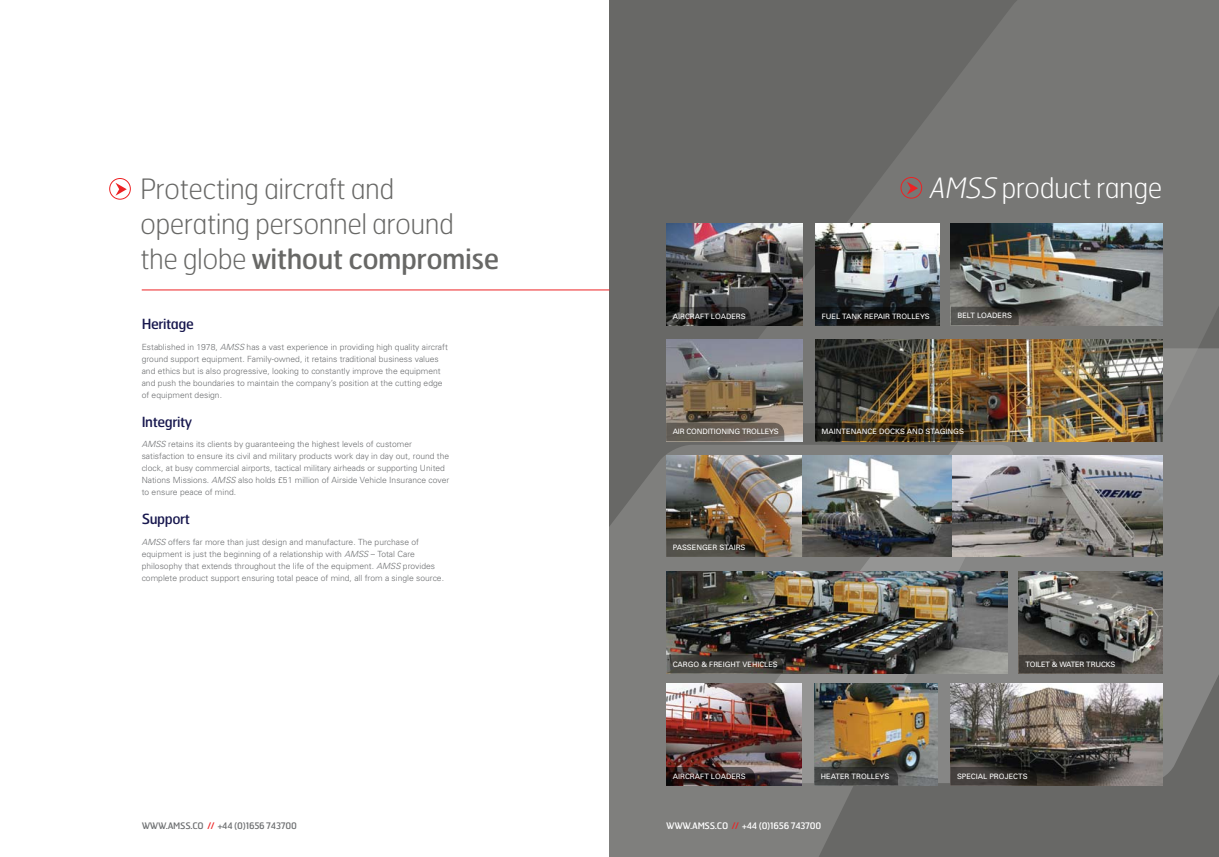
<style>
.page{position:relative;width:1219px;height:857px;background:#fff}
.page>*{position:absolute;margin:0;border:0;box-sizing:border-box;transform-origin:0 0}
.t1{font:100 28px/35px "Hermes";letter-spacing:-.02em;color:#686866}
.t2{font:100 28px "Hermes";letter-spacing:-.02em;color:#fff}
.t3{font:14px "Hermes";letter-spacing:-.03em;color:#17174e}
.t4{font:9px "Hermes";letter-spacing:-.03em;color:#fff}
.t5{font:9px "Hermes";letter-spacing:-.03em;color:#6d6f71}
.t6{font:300 8.5px/12px "Univers";color:#6d6f71}
.t7{font:7.4px "Univers";color:#fff}
.t8{font:7.4px "Univers";letter-spacing:-.02em;color:#fff}
.s1{font-weight:400}
.s2{font-style:italic}
.s3{color:#ed2224}
</style>
<div class="page">
<div style="left:609px;top:0;width:610px;height:856px;background:#686866"></div>
<svg style="left:698px;top:423px;width:521px;height:359px;fill:#868685"></svg>
<svg style="left:609px;top:445px;width:408px;height:411px;fill:#7f7f7d"></svg>
<svg style="left:698px;top:444px;width:319px;height:338px;fill:#868685"></svg>
<svg style="left:693px;top:0;width:526px;height:423px;fill:#777775"></svg>
<hr style="left:142px;top:289px;width:467px;height:1px;background:#ed2224">
<svg style="left:115px;top:183px;width:12px;height:13px"></svg>
<div style="left:109px;top:178px;width:22px;height:21px;border:1px solid #ed2224;border-radius:50%"></div>
<svg style="left:907px;top:182px;width:11px;height:13px"></svg>
<div style="left:900px;top:177px;width:22px;height:21px;border:1px solid #ed2224;border-radius:50%"></div>
<img style="left:666px;top:683px;width:136px;height:102px">
<img style="left:814px;top:683px;width:123px;height:102px">
<img style="left:950px;top:683px;width:212px;height:102px">
<svg style="left:950px;top:766px;width:87px;height:19px"></svg>
<svg style="left:814px;top:766px;width:84px;height:19px"></svg>
<img style="left:1019px;top:571px;width:143px;height:102px">
<svg style="left:1019px;top:654px;width:103px;height:19px"></svg>
<img style="left:666px;top:571px;width:341px;height:102px">
<svg style="left:666px;top:654px;width:117px;height:19px"></svg>
<img style="left:666px;top:455px;width:496px;height:101px">
<svg style="left:666px;top:538px;width:89px;height:18px"></svg>
<img style="left:951px;top:224px;width:211px;height:101px">
<svg style="left:951px;top:306px;width:68px;height:19px"></svg>
<img style="left:815px;top:224px;width:125px;height:101px">
<svg style="left:815px;top:307px;width:121px;height:18px"></svg>
<img style="left:666px;top:339px;width:136px;height:102px">
<svg style="left:666px;top:766px;width:89px;height:19px"></svg>
<img style="left:815px;top:339px;width:347px;height:9px">
<img style="left:666px;top:224px;width:136px;height:101px">
<img style="left:815px;top:348px;width:383px;height:93px">
<svg style="left:666px;top:307px;width:85px;height:18px"></svg>
<svg style="left:666px;top:422px;width:118px;height:19px"></svg>
<h1 class="t1" style="left:140px;top:170px;width:361px">Protecting aircraft and operating personnel around<br>the globe <span class="s1">without compromise</span></h1>
<h2 class="t3" style="left:142px;top:315px;width:54px">Heritage</h2>
<p class="t6" style="left:142px;top:341px;width:308px">Established in 1978, <span class="s2">AMSS</span> has a vast experience in providing high quality aircraft ground support equipment. Family-owned, it retains traditional business values and ethics but is also progressive, looking to constantly improve the equipment and push the boundaries to maintain the company’s position at the cutting edge of equipment design.</p>
<h2 class="t3" style="left:142px;top:412px;width:52px">Integrity</h2>
<p class="t6" style="left:142px;top:438px;width:309px"><span class="s2">AMSS</span> retains its clients by guaranteeing the highest levels of customer satisfaction to ensure its civil and military products work day in day out, round the clock, at busy commercial airports, tactical military airheads or supporting United Nations Missions. <span class="s2">AMSS</span> also holds £51 million of Airside Vehicle Insurance cover to ensure peace of mind.</p>
<h2 class="t3" style="left:142px;top:510px;width:50px">Support</h2>
<p class="t6" style="left:142px;top:535px;width:304px"><span class="s2">AMSS</span> offers far more than just design and manufacture. The purchase of equipment is just the beginning of a relationship with <span class="s2">AMSS</span> – Total Care philosophy that extends throughout the life of the equipment. <span class="s2">AMSS</span> provides complete product support ensuring total peace of mind, all from a single source.</p>
<p class="t5" style="left:142px;top:819px;width:38px">www.amss</p>
<p class="t5" style="left:191px;top:819px;width:108px">.co <span class="s3">//</span> +44 (0)1656 743700</p>
<p class="t7" style="left:673px;top:312px;width:74px">AIRCRAFT LOADERs</p>
<h1 class="t2" style="left:928px;top:170px;width:236px"><span class="s2">AMSS</span> product range</h1>
<p class="t7" style="left:822px;top:311px;width:110px">FUEL TANK REPAIR TROLLEYS</p>
<p class="t7" style="left:957px;top:311px;width:56px">BELT LOADERS</p>
<p class="t8" style="left:673px;top:427px;width:108px">AIR CONDITIONING TROLLEYS</p>
<p class="t7" style="left:821px;top:427px;width:144px">MAINTENANCE DOCKS AND STAGINGS</p>
<p class="t7" style="left:673px;top:543px;width:74px">PASSENGER STAIRS</p>
<p class="t7" style="left:673px;top:659px;width:107px">CARGO &amp; FREIGHT VEHICLES</p>
<p class="t8" style="left:1025px;top:659px;width:92px">TOILET &amp; WATER TRUCKS</p>
<p class="t7" style="left:673px;top:771px;width:74px">AIRCRAFT LOADERs</p>
<p class="t7" style="left:821px;top:771px;width:70px">HEATER TROLLEYS</p>
<p class="t7" style="left:957px;top:771px;width:72px">SPECIAL PROJECTS</p>
<p class="t4" style="left:666px;top:819px;width:38px">www.amss</p>
<p class="t4" style="left:715px;top:819px;width:108px">.co <span class="s3">//</span> +44 (0)1656 743700</p>
</div>
